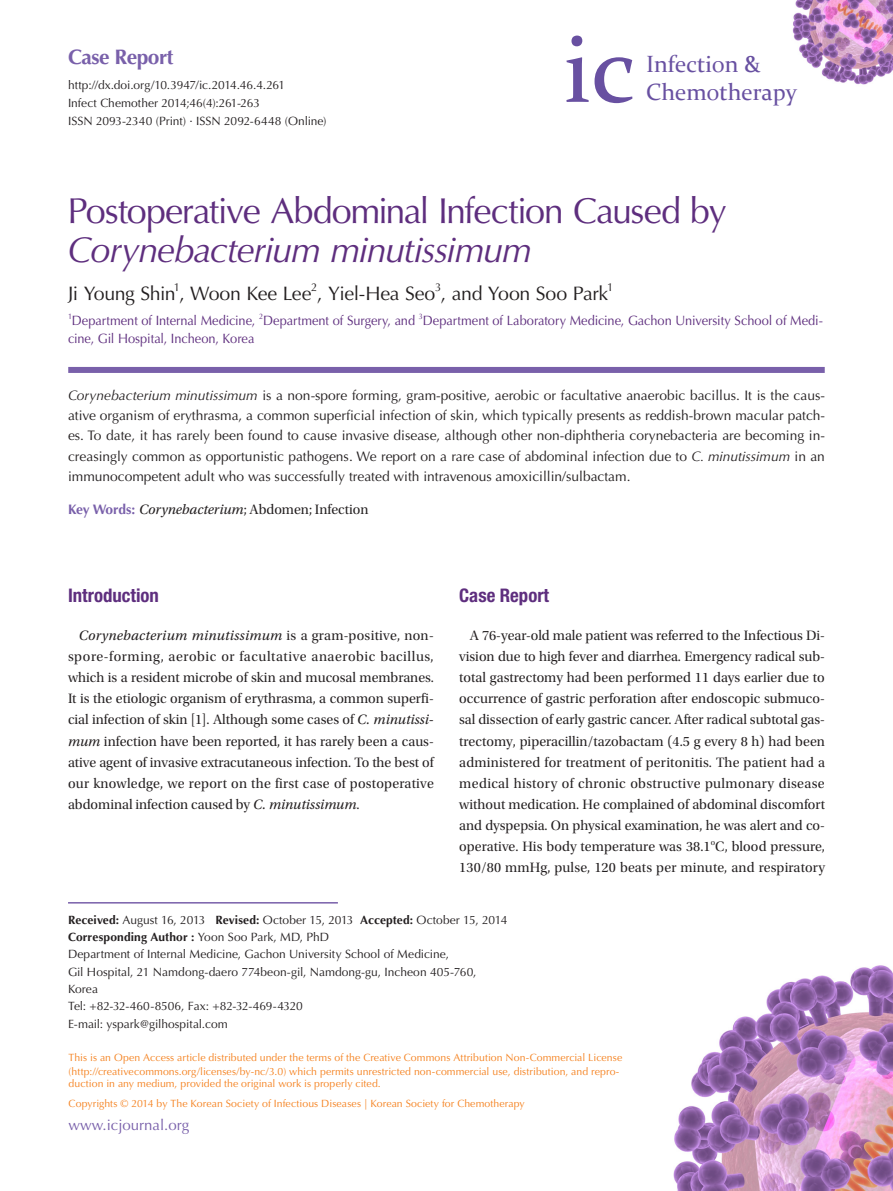
<style>
.page{position:relative;width:893px;height:1191px;background:#fff}
.page>*{position:absolute;margin:0;border:0;box-sizing:border-box;transform-origin:0 0}
.영문_타이틀{font:36px/39px "Optima LT Std";letter-spacing:-.035em;color:#5e2e7e}
.t1{font:23.55px "Constantia";color:#6850a1}
.t2{font:700 21px "Optima LT Std";letter-spacing:-.025em;color:#7960aa}
.저자명{font:19.5px "Optima LT Std";letter-spacing:-.015em;color:#231f20}
.본문_타이틀_1{font:700 condensed 18.75px "Helvetica Neue";color:#5e2e7e}
.t3{font:15px "Optima LT Std";color:#7960aa}
.본문{font:14.25px/21.1px "Utopia Std Subh";letter-spacing:.005em;color:#231f20;text-align:justify}
.초록_영문{font:14.25px "Utopia Std Subh";color:#231f20}
.초록_영문-2{font:13.8px/20.2px "Optima LT Std";color:#231f20;text-align:justify}
.저자_소속{font:13.5px "Optima LT Std";color:#5e2e7e;scale:.95 1}
.저자_소속_교신저자{font:12px/17.2px "Optima LT Std";color:#231f20}
.저자_소속_교신저자-2{font:700 12px "Optima LT Std";letter-spacing:.01em;color:#231f20}
.저자명-2{font:11.4px "Optima LT Std";color:#231f20}
.t4{font:10.5px/13.5px "Optima LT Std";letter-spacing:.005em;color:#f58220}
.본문-2{font:8.25px "Utopia Std Subh";color:#231f20}
.저자_소속-2{font:7.8px "Optima LT Std";color:#5e2e7e;scale:.95 1}
.s1{font-style:italic}
.s2{font-family:"Optima LT Std";font-weight:700;font-size:13.8px;color:#7960aa}
.s3{font-family:"Utopia Std";font-style:italic}
.s4{font-weight:700}
.s5{font-weight:400}
</style>
<div class="page">
<img style="left:673px;top:965px;width:220px;height:226px">
<img style="left:792px;top:0;width:101px;height:85px">
<svg style="left:566px;top:36px;width:66px;height:67px"></svg>
<hr style="left:68px;top:902px;width:270px;height:1px;background:#7960aa">
<div style="left:68px;top:367px;width:757px;height:6px;background:#7960aa"></div>
<p class="t2" style="left:68px;top:44px;width:107px">Case Report</p>
<p class="저자_소속_교신저자" style="left:68px;top:76px;width:219px">http://dx.doi.org/10.3947/ic.2014.46.4.261</p>
<p class="저자_소속_교신저자" style="left:68px;top:94px;width:194px">Infect Chemother 2014;46(4):261-263</p>
<p class="저자_소속_교신저자" style="left:68px;top:112px;width:260px">ISSN 2093-2340 (Print) · ISSN 2092-6448 (Online)</p>
<p class="t1" style="left:646px;top:48px;width:115px">Infection &amp;</p>
<p class="t1" style="left:646px;top:76px;width:152px">Chemotherapy</p>
<p class="영문_타이틀" style="left:67px;top:192px;width:661px">Postoperative Abdominal Infection Caused by<br><span class="s1">Corynebacterium minutissimum</span></p>
<p class="저자명" style="left:68px;top:282px;width:542px">Ji Young Shin , Woon Kee Lee , Yiel-Hea Seo , and Yoon Soo Park</p>
<p class="저자명-2" style="left:174px;top:281px;width:8px">1</p>
<p class="저자명-2" style="left:311px;top:281px;width:8px">2</p>
<p class="저자명-2" style="left:435px;top:281px;width:8px">3</p>
<p class="저자명-2" style="left:607px;top:281px;width:8px">1</p>
<p class="저자_소속-2" style="left:68px;top:311px;width:6px">1</p>
<p class="저자_소속" style="left:72px;top:313px;width:195px">Department of Internal Medicine,</p>
<p class="저자_소속-2" style="left:259px;top:311px;width:6px">2</p>
<p class="저자_소속" style="left:263px;top:313px;width:162px">Department of Surgery, and</p>
<p class="저자_소속-2" style="left:419px;top:311px;width:6px">3</p>
<p class="저자_소속" style="left:423px;top:313px;width:423px">Department of Laboratory Medicine, Gachon University School of Medi-</p>
<p class="저자_소속" style="left:68px;top:330px;width:198px">cine, Gil Hospital, Incheon, Korea</p>
<p class="초록_영문-2" style="left:68px;top:385px;width:758px"><span class="s1">Corynebacterium minutissimum</span> is a non-spore forming, gram-positive, aerobic or facultative anaerobic bacillus. It is the caus&shy;ative organism of erythrasma, a common superficial infection of skin, which typically presents as reddish-brown macular patch&shy;es. To date, it has rarely been found to cause invasive disease, although other non-diphtheria corynebacteria are becoming in&shy;creasingly common as opportunistic pathogens. We report on a rare case of abdominal infection due to <span class="s1">C. minutissimum</span> in an immunocompetent adult who was successfully treated with intravenous amoxicillin/sulbactam.</p>
<p class="초록_영문" style="left:68px;top:502px;width:302px"><span class="s2">Key Words:</span> <span class="s3">Corynebacterium</span>; Abdomen; Infection</p>
<p class="본문_타이틀_1" style="left:68px;top:583px;width:92px">Introduction</p>
<p class="본문" style="left:68px;top:625px;width:367px;text-indent:11px"><span class="s3">Corynebacterium minutissimum</span> is a gram-positive, non&shy;spore-forming, aerobic or facultative anaerobic bacillus, which is a resident microbe of skin and mucosal membranes.<br>It is the etiologic organism of erythrasma, a common superfi&shy;cial infection of skin [1]. Although some cases of <span class="s3">C. minutissi&shy;mum</span> infection have been reported, it has rarely been a caus&shy;ative agent of invasive extracutaneous infection. To the best of our knowledge, we report on the first case of postoperative abdominal infection caused by <span class="s3">C. minutissimum</span>.</p>
<p class="본문_타이틀_1" style="left:459px;top:583px;width:91px">Case Report</p>
<p class="본문" style="left:459px;top:625px;width:367px;text-indent:11px">A 76-year-old male patient was referred to the Infectious Di&shy;vision due to high fever and diarrhea. Emergency radical sub&shy;total gastrectomy had been performed 11 days earlier due to occurrence of gastric perforation after endoscopic submuco&shy;sal dissection of early gastric cancer. After radical subtotal gas&shy;trectomy, piperacillin/tazobactam (4.5 g every 8 h) had been administered for treatment of peritonitis. The patient had a medical history of chronic obstructive pulmonary disease without medication. He complained of abdominal discomfort and dyspepsia. On physical examination, he was alert and co&shy;operative. His body temperature was 38.1 C, blood pressure,</p>
<p class="본문-2" style="left:711px;top:837px;width:6px">o</p>
<p class="본문" style="left:459px;top:857px;width:367px">130/80 mmHg, pulse, 120 beats per minute, and respiratory</p>
<p class="저자_소속_교신저자" style="left:68px;top:911px;width:441px"><span class="s4">Received:</span> August 16, 2013 <span class="s4">Revised:</span> October 15, 2013 <span class="s4">Accepted:</span> October 15, 2014</p>
<p class="저자_소속_교신저자-2" style="left:68px;top:930px;width:263px">Corresponding Author : <span class="s5">Yoon Soo Park, MD, PhD</span></p>
<p class="저자_소속_교신저자" style="left:68px;top:946px;width:410px">Department of Internal Medicine, Gachon University School of Medicine,<br>Gil Hospital, 21 Namdong-daero 774beon-gil, Namdong-gu, Incheon 405-760,<br>Korea</p>
<p class="저자_소속_교신저자" style="left:68px;top:997px;width:236px">Tel: +82-32-460-8506, Fax: +82-32-469-4320</p>
<p class="저자_소속_교신저자" style="left:68px;top:1015px;width:161px">E-mail: yspark@gilhospital.com</p>
<p class="t4" style="left:69px;top:1051px;width:555px">This is an Open Access article distributed under the terms of the Creative Commons Attribution Non-Commercial License (http://creativecommons.org/licenses/by-nc/3.0) which permits unrestricted non-commercial use, distribution, and repro-</p>
<p class="t4" style="left:69px;top:1076px;width:314px">duction in any medium, provided the original work is properly cited.</p>
<p class="t4" style="left:69px;top:1097px;width:458px">Copyrights © 2014 by The Korean Society of Infectious Diseases | Korean Society for Chemotherapy</p>
<p class="t3" style="left:69px;top:1116px;width:122px">www.icjournal.org</p>
</div>
